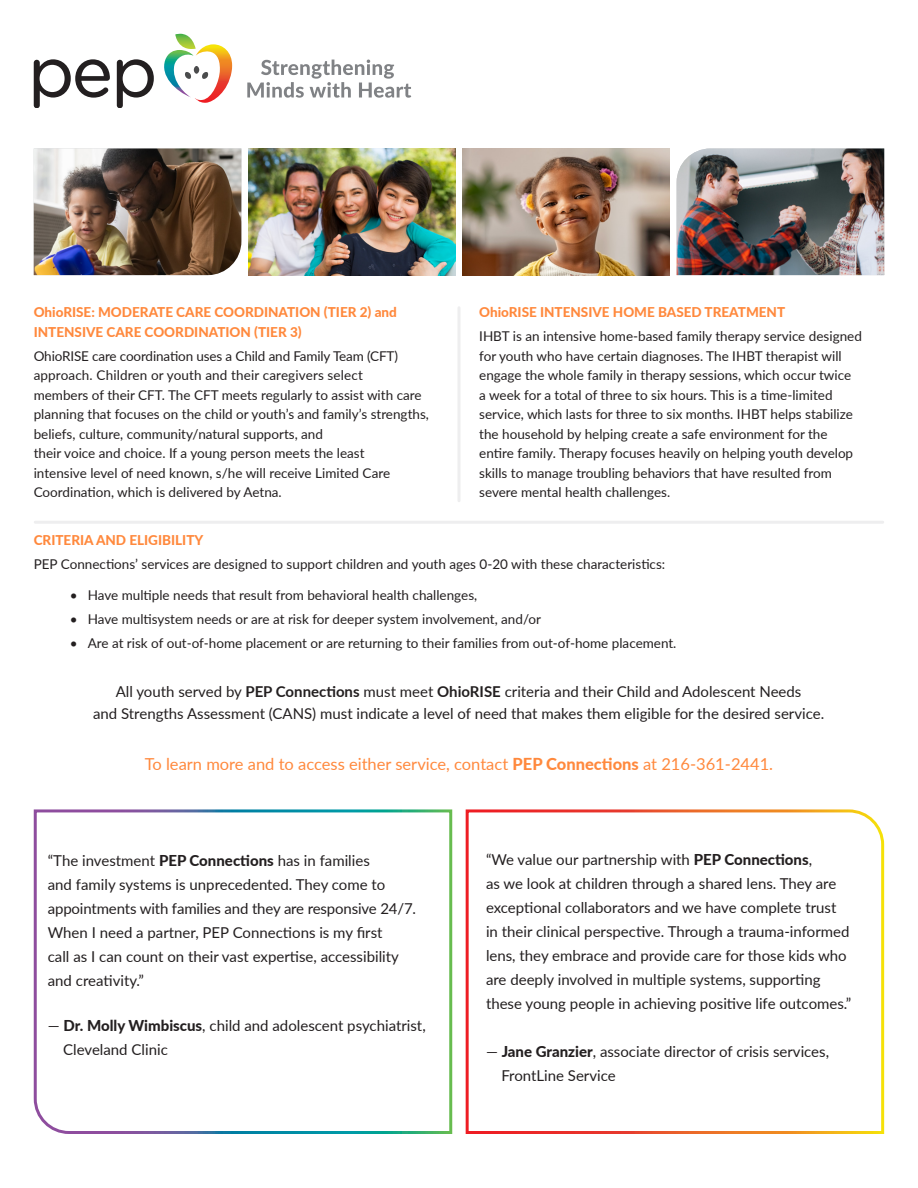
<style>
.page{position:relative;width:918px;height:1188px;background:#fff}
.page>*{position:absolute;margin:0;border:0;box-sizing:border-box;transform-origin:0 0}
.t1{font:16.5px "Lato";color:#ff893d}
.t2{font:15px/24px "Lato";color:#231f20}
.t3{font:13.5px/19.5px "Lato";color:#231f20}
.t4{font:800 13.5px/19.5px "Lato";color:#ff893d}
.s1{font-weight:700}
.s2{font-weight:800}
</style>
<div class="page">
<img style="left:34px;top:148px;width:207px;height:127px">
<img style="left:677px;top:148px;width:207px;height:127px">
<img style="left:248px;top:148px;width:208px;height:127px">
<svg style="left:33px;top:809px;width:420px;height:325px"></svg>
<svg style="left:34px;top:59px;width:76px;height:49px"></svg>
<svg style="left:117px;top:59px;width:37px;height:49px"></svg>
<svg style="left:164px;top:34px;width:68px;height:69px"></svg>
<svg style="left:247px;top:60px;width:164px;height:38px"></svg>
<img style="left:462px;top:148px;width:208px;height:127px">
<svg style="left:465px;top:809px;width:420px;height:325px"></svg>
<hr style="left:458px;top:308px;width:2px;height:193px;background:#eeeeef">
<hr style="left:35px;top:521px;width:848px;height:3px;background:#eeeeef">
<p class="t4" style="left:34px;top:302px;width:365px">OhioRISE: MODERATE CARE COORDINATION (TIER 2) and<br>INTENSIVE CARE COORDINATION (TIER 3)</p>
<p class="t3" style="left:34px;top:345px;width:397px">OhioRISE care coordination uses a Child and Family Team (CFT) approach. Children or youth and their caregivers select<br>members of their CFT. The CFT meets regularly to assist with care planning that focuses on the child or youth’s and family’s strengths, beliefs, culture, community/natural supports, and<br>their voice and choice. If a young person meets the least<br>intensive level of need known, s/he will receive Limited Care Coordination, which is delivered by Aetna.</p>
<p class="t4" style="left:479px;top:302px;width:307px">OhioRISE INTENSIVE HOME BASED TREATMENT</p>
<p class="t3" style="left:479px;top:326px;width:384px">IHBT is an intensive home-based family therapy service designed for youth who have certain diagnoses. The IHBT therapist will engage the whole family in therapy sessions, which occur twice<br>a week for a total of three to six hours. This is a time-limited service, which lasts for three to six months. IHBT helps stabilize the household by helping create a safe environment for the entire family. Therapy focuses heavily on helping youth develop skills to manage troubling behaviors that have resulted from severe mental health challenges.</p>
<p class="t4" style="left:34px;top:530px;width:171px">CRITERIA AND ELIGIBILITY</p>
<p class="t3" style="left:34px;top:554px;width:633px">PEP Connections’ services are designed to support children and youth ages 0-20 with these characteristics:</p>
<p class="t3" style="left:70px;top:585px;width:409px">• Have multiple needs that result from behavioral health challenges,</p>
<p class="t3" style="left:70px;top:609px;width:473px">• Have multisystem needs or are at risk for deeper system involvement, and/or</p>
<p class="t3" style="left:70px;top:633px;width:608px">• Are at risk of out-of-home placement or are returning to their families from out-of-home placement.</p>
<p class="t2" style="left:93px;top:680px;width:733px;line-height:22.5px;text-align:center">All youth served by <span class="s1">PEP Connections</span> must meet <span class="s1">OhioRISE</span> criteria and their Child and Adolescent Needs<br>and Strengths Assessment (CANS) must indicate a level of need that makes them eligible for the desired service.</p>
<p class="t1" style="left:145px;top:752px;width:630px">To learn more and to access either service, contact <span class="s2">PEP Connections</span> at 216-361-2441.</p>
<p class="t2" style="left:48px;top:847px;width:370px">“The investment <span class="s2">PEP Connections</span> has in families<br>and family systems is unprecedented. They come to appointments with families and they are responsive 24/7.<br>When I need a partner, PEP Connections is my first<br>call as I can count on their vast expertise, accessibility and creativity.”</p>
<p class="t2" style="left:63px;top:1012px;width:364px;text-indent:-15px">— <span class="s2">Dr. Molly Wimbiscus</span>, child and adolescent psychiatrist,<br>Cleveland Clinic</p>
<p class="t2" style="left:486px;top:847px;width:367px">“We value our partnership with <span class="s2">PEP Connections</span>,<br>as we look at children through a shared lens. They are exceptional collaborators and we have complete trust in their clinical perspective. Through a trauma-informed lens, they embrace and provide care for those kids who are deeply involved in multiple systems, supporting these young people in achieving positive life outcomes.”</p>
<p class="t2" style="left:501px;top:1039px;width:329px;text-indent:-15px">— <span class="s2">Jane Granzier</span>, associate director of crisis services,<br>FrontLine Service</p>
</div>
